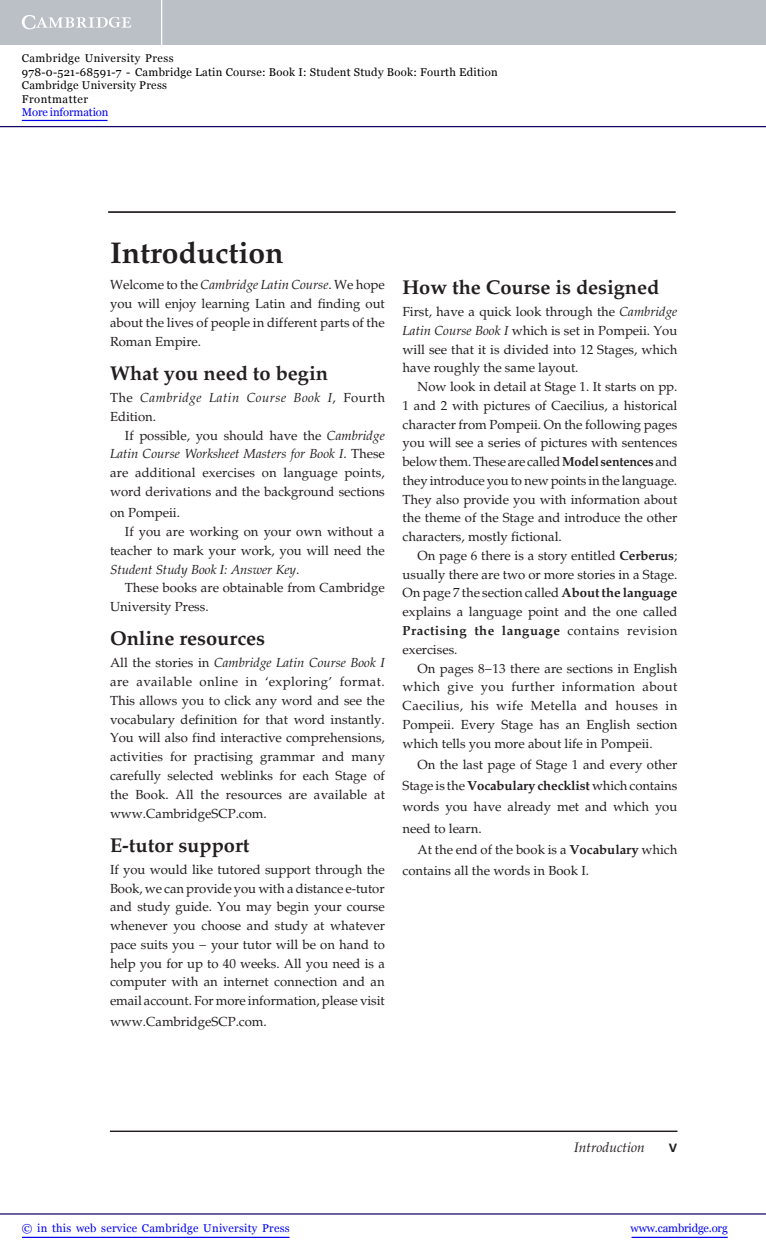
<style>
.page{position:relative;width:766px;height:1255px;background:#fff}
.page>*{position:absolute;margin:0;border:0;box-sizing:border-box;transform-origin:0 0}
.t1{font:700 30px "Macnew Palatino 12";color:#231f20}
.t2{font:700 20px "Macnew Palatino 12";color:#231f20}
.t3{font:italic 13.75px "Macnew Palatino 12";color:#231f20}
.t4{font:13.12px/18.8px "Macnew Palatino 12";color:#231f20;text-align:justify}
.t5{font:italic 13.12px/18.8px "Macnew Palatino 12";letter-spacing:.035em;color:#231f20}
.t6{font:italic 13.12px "Macnew Palatino 12";letter-spacing:.015em;color:#231f20}
.t7{font:11.25px/13.5px "Georgia";letter-spacing:.025em;color:#000}
.t8{font:11.25px "Georgia";letter-spacing:.025em;color:#0000f1}
.t9{font:11.25px "Georgia";letter-spacing:-.015em;color:#0000f1}
.t10{font:11.25px "Georgia";letter-spacing:-.01em;color:#0000f1}
.s1{font-style:italic}
.s2{font-style:normal}
.s3{font-weight:700}
</style>
<div class="page">
<hr style="left:110px;top:1131px;width:567px;height:1px;background:#231f20">
<hr style="left:108px;top:211px;width:567px;height:2px;background:#231f20">
<div style="left:0;top:0;width:765px;height:45px;background:#bac0c6"></div>
<svg style="left:22px;top:15px;width:109px;height:14px"></svg>
<hr style="left:161px;top:0;width:1px;height:45px;background:#fff">
<hr style="left:0;top:126px;width:765px;height:1px;background:#150666">
<hr style="left:631px;top:1237px;width:96px;height:1px;background:#0000f1">
<hr style="left:0;top:1213px;width:765px;height:1px;background:#150666">
<hr style="left:22px;top:1237px;width:267px;height:1px;background:#0000f1">
<hr style="left:22px;top:120px;width:85px;height:1px;background:#0000f1">
<p class="t7" style="left:22px;top:52px;width:477px">Cambridge University Press<br>978-0-521-68591-7 - Cambridge Latin Course: Book I: Student Study Book: Fourth Edition Cambridge University Press<br>Frontmatter</p>
<p class="t10" style="left:22px;top:106px;width:88px">More information</p>
<h1 class="t1" style="left:110px;top:235px;width:175px">Introduction</h1>
<p class="t4" style="left:110px;top:276px;width:276px">Welcome to the <span class="s1">Cambridge Latin Course</span>. We hope you will enjoy learning Latin and finding out about the lives of people in different parts of the Roman Empire.</p>
<h2 class="t2" style="left:110px;top:361px;width:219px">What you need to begin</h2>
<p class="t5" style="left:110px;top:388px;width:276px"><span class="s2">The</span> Cambridge Latin Course Book I<span class="s2">, Fourth<br>Edition.</span></p>
<p class="t4" style="left:110px;top:426px;width:276px;text-indent:15px">If possible, you should have the <span class="s1">Cambridge Latin Course Worksheet Masters for Book I</span>. These are additional exercises on language points, word derivations and the background sections</p>
<p class="t4" style="left:110px;top:504px;width:71px">on Pompeii.</p>
<p class="t4" style="left:125px;top:522px;width:261px">If you are working on your own without a</p>
<p class="t4" style="left:110px;top:541px;width:276px">teacher to mark your work, you will need the</p>
<p class="t6" style="left:110px;top:561px;width:191px">Student Study Book I: Answer Key<span class="s2">.</span></p>
<p class="t4" style="left:125px;top:579px;width:261px">These books are obtainable from Cambridge</p>
<p class="t4" style="left:110px;top:597px;width:100px">University Press.</p>
<h2 class="t2" style="left:110px;top:626px;width:156px">Online resources</h2>
<p class="t4" style="left:110px;top:654px;width:276px">All the stories in <span class="s1">Cambridge Latin Course Book I </span>are available online in ‘exploring’ format.<br>This allows you to click any word and see the vocabulary definition for that word instantly.<br>You will also find interactive comprehensions, activities for practising grammar and many carefully selected weblinks for each Stage of the Book. All the resources are available at www.CambridgeSCP.com.</p>
<h2 class="t2" style="left:110px;top:833px;width:141px">E-tutor support</h2>
<p class="t4" style="left:110px;top:860px;width:276px">If you would like tutored support through the Book, we can provide you with a distance e-tutor and study guide. You may begin your course whenever you choose and study at whatever pace suits you ∂ your tutor will be on hand to help you for up to 40 weeks. All you need is a computer with an internet connection and an email account. For more information, please visit</p>
<p class="t4" style="left:110px;top:1013px;width:158px">www.CambridgeSCP.com.</p>
<h2 class="t2" style="left:402px;top:275px;width:258px">How the Course is designed</h2>
<p class="t4" style="left:402px;top:303px;width:276px">First, have a quick look through the <span class="s1">Cambridge Latin Course Book I</span> which is set in Pompeii. You will see that it is divided into 12 Stages, which have roughly the same layout.</p>
<p class="t4" style="left:402px;top:378px;width:276px;text-indent:15px">Now look in detail at Stage 1. It starts on pp.<br>1 and 2 with pictures of Caecilius, a historical character from Pompeii. On the following pages you will see a series of pictures with sentences below them. These are called <span class="s3">Model sentences</span> and they introduce you to new points in the language.<br>They also provide you with information about the theme of the Stage and introduce the other characters, mostly fictional.</p>
<p class="t4" style="left:402px;top:546px;width:276px;text-indent:15px">On page 6 there is a story entitled <span class="s3">Cerberus</span>; usually there are two or more stories in a Stage.<br>On page 7 the section called <span class="s3">About the language </span>explains a language point and the one called <span class="s3">Practising the language</span> contains revision exercises.</p>
<p class="t4" style="left:402px;top:659px;width:276px;text-indent:15px">On pages 8∂13 there are sections in English which give you further information about Caecilius, his wife Metella and houses in Pompeii. Every Stage has an English section which tells you more about life in Pompeii.</p>
<p class="t4" style="left:402px;top:754px;width:276px;line-height:21.2px;text-indent:15px">On the last page of Stage 1 and every other Stage is the <span class="s3">Vocabulary checklist</span> which contains words you have already met and which you need to learn.</p>
<p class="t4" style="left:402px;top:839px;width:276px;line-height:21.2px;text-indent:15px">At the end of the book is a <span class="s3">Vocabulary</span> which contains all the words in Book I.</p>
<p class="t3" style="left:574px;top:1139px;width:72px">Introduction</p>
<p class="t8" style="left:22px;top:1221px;width:269px">© in this web service Cambridge University Press</p>
<p class="t9" style="left:630px;top:1221px;width:99px">www.cambridge.org</p>
</div>
